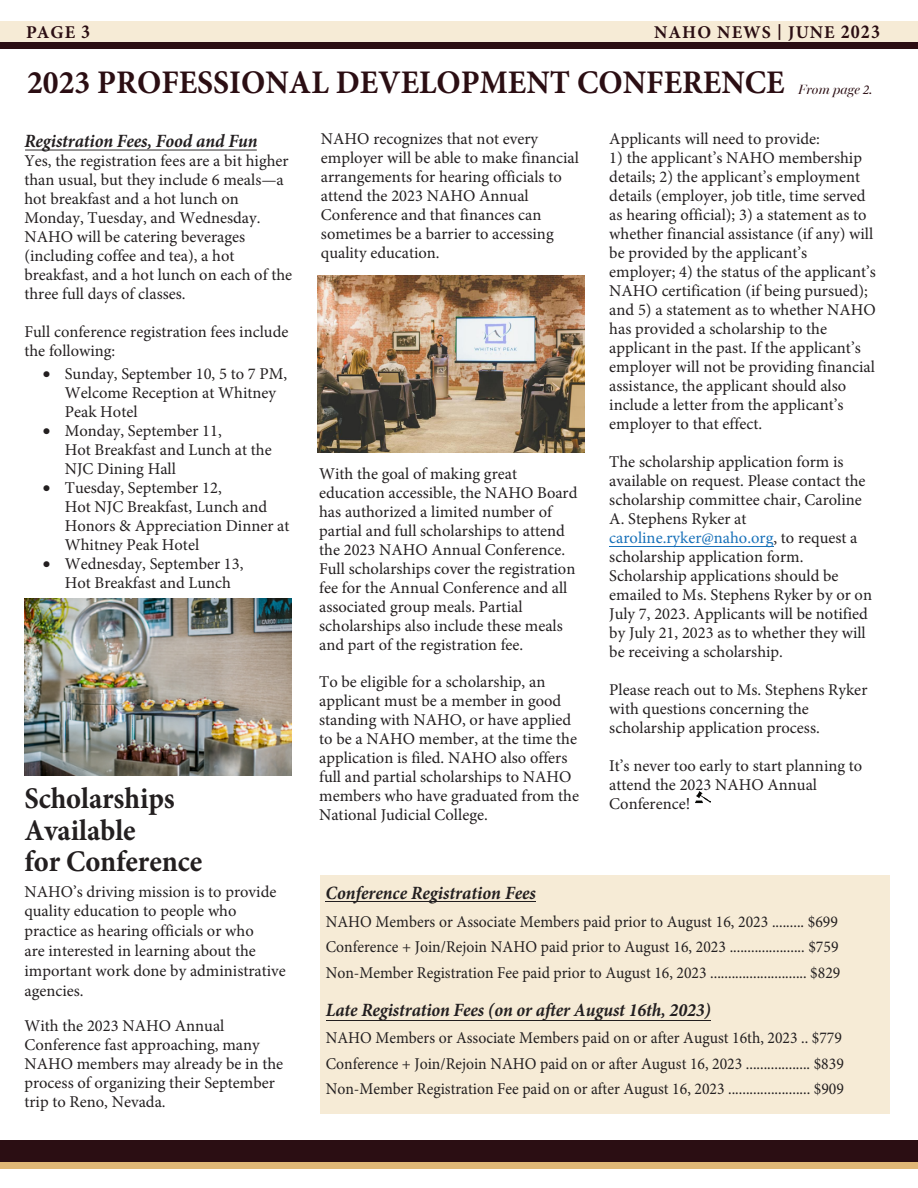
<style>
.page{position:relative;width:918px;height:1188px;background:#fff}
.page>*{position:absolute;margin:0;border:0;box-sizing:border-box;transform-origin:0 0}
.t1{font:700 33px "Minion Pro";color:#2b0e13;scale:.96 1}
.t2{font:700 30px/31.2px "Minion Pro";letter-spacing:-.005em;color:#231f20;scale:.95 1}
.t3{font:italic 700 18.75px "Minion Pro";letter-spacing:-.005em;color:#231f20;scale:.95 1}
.t4{font:700 18px "Minion Pro";letter-spacing:.06em;color:#2b0e13}
.t5{font:16.5px/18.9px "Minion Pro";color:#231f20}
.t6{font:16.5px/25.7px "Minion Pro";color:#231f20;scale:.95 1}
.t7{font:italic 13.5px "Lincoln Miller B";color:#2b0e13}
.s1{font-size:19.8px}
.s2{font-size:15.9px}
.s3{font-family:"Minion Pro"}
.s4{color:#1871b9}
</style>
<div class="page">
<div style="left:0;top:21px;width:918px;height:22px;background:#f6ebd6"></div>
<div style="left:0;top:42px;width:918px;height:7px;background:#2b0e13"></div>
<div style="left:0;top:1140px;width:918px;height:22px;background:#2b0e13"></div>
<div style="left:0;top:1162px;width:918px;height:6px;background:#dfb776"></div>
<hr style="left:25px;top:149px;width:232px;height:2px;background:#231f20">
<img style="left:695px;top:791px;width:16px;height:13px">
<div style="left:320px;top:875px;width:570px;height:239px;background:#f6ebd6"></div>
<hr style="left:326px;top:901px;width:210px;height:1px;background:#231f20">
<hr style="left:326px;top:1020px;width:385px;height:1px;background:#231f20">
<hr style="left:609px;top:546px;width:164px;height:1px;background:#1871b9">
<img style="left:24px;top:598px;width:268px;height:178px">
<img style="left:318px;top:275px;width:266px;height:178px">
<p class="t4" style="left:26px;top:20px;width:66px">PAGE <span class="s1">3</span></p>
<p class="t4" style="left:654px;top:20px;width:227px">NAHO NEWS <span class="s2">|</span> JUNE <span class="s1">2023</span></p>
<h1 class="t1" style="left:27px;top:59px;width:791px">2023 PROFESSIONAL DEVELOPMENT CONFERENCE</h1>
<p class="t7" style="left:798px;top:81px;width:76px">From page <span class="s3">2</span>.</p>
<p class="t3" style="left:24px;top:128px;width:247px">Registration Fees, Food and Fun</p>
<p class="t5" style="left:24px;top:151px;width:269px">Yes, the registration fees are a bit higher than usual, but they include 6 meals—a hot breakfast and a hot lunch on Monday, Tuesday, and Wednesday.<br>NAHO will be catering beverages (including coffee and tea), a hot breakfast, and a hot lunch on each of the three full days of classes.</p>
<p class="t5" style="left:24px;top:322px;width:265px">Full conference registration fees include the following:</p>
<p class="t5" style="left:65px;top:364px;width:224px;text-indent:-22px">• Sunday, September 10, 5 to 7 PM,<br>Welcome Reception at Whitney<br>Peak Hotel</p>
<p class="t5" style="left:65px;top:421px;width:208px;text-indent:-22px">• Monday, September 11,<br>Hot Breakfast and Lunch at the<br>NJC Dining Hall</p>
<p class="t5" style="left:65px;top:478px;width:226px;text-indent:-22px">• Tuesday, September 12,<br>Hot NJC Breakfast, Lunch and<br>Honors &amp; Appreciation Dinner at<br>Whitney Peak Hotel</p>
<p class="t5" style="left:43px;top:554px;width:202px;text-align:center">• Wednesday, September 13,<br>Hot Breakfast and Lunch</p>
<h2 class="t2" style="left:24px;top:783px;width:189px">Scholarships<br>Available<br>for Conference</h2>
<p class="t5" style="left:24px;top:881px;width:263px;line-height:19.8px">NAHO’s driving mission is to provide quality education to people who practice as hearing officials or who<br>are interested in learning about the important work done by administrative agencies.</p>
<p class="t5" style="left:24px;top:1016px;width:260px">With the 2023 NAHO Annual<br>Conference fast approaching, many<br>NAHO members may already be in the process of organizing their September trip to Reno, Nevada.</p>
<p class="t5" style="left:321px;top:130px;width:260px">NAHO recognizes that not every employer will be able to make financial arrangements for hearing officials to attend the 2023 NAHO Annual<br>Conference and that finances can sometimes be a barrier to accessing quality education.</p>
<p class="t5" style="left:319px;top:464px;width:260px">With the goal of making great education accessible, the NAHO Board has authorized a limited number of partial and full scholarships to attend the 2023 NAHO Annual Conference.<br>Full scholarships cover the registration fee for the Annual Conference and all associated group meals. Partial scholarships also include these meals and part of the registration fee.</p>
<p class="t5" style="left:319px;top:673px;width:261px">To be eligible for a scholarship, an applicant must be a member in good standing with NAHO, or have applied to be a NAHO member, at the time the application is filed. NAHO also offers full and partial scholarships to NAHO members who have graduated from the National Judicial College.</p>
<p class="t5" style="left:609px;top:130px;width:212px">Applicants will need to provide:</p>
<p class="t5" style="left:609px;top:149px;width:268px">1) the applicant’s NAHO membership details; 2) the applicant’s employment details (employer, job title, time served as hearing official); 3) a statement as to whether financial assistance (if any) will be provided by the applicant’s employer; 4) the status of the applicant’s NAHO certification (if being pursued); and 5) a statement as to whether NAHO has provided a scholarship to the applicant in the past. If the applicant’s employer will not be providing financial assistance, the applicant should also include a letter from the applicant’s employer to that effect.</p>
<p class="t5" style="left:609px;top:452px;width:264px">The scholarship application form is available on request. Please contact the scholarship committee chair, Caroline A. Stephens Ryker at <span class="s4">caroline.ryker@naho.org</span>, to request a scholarship application form.<br>Scholarship applications should be emailed to Ms. Stephens Ryker by or on July 7, 2023. Applicants will be notified by July 21, 2023 as to whether they will be receiving a scholarship.</p>
<p class="t5" style="left:609px;top:680px;width:260px">Please reach out to Ms. Stephens Ryker with questions concerning the scholarship application process.</p>
<p class="t5" style="left:609px;top:756px;width:255px">It’s never too early to start planning to attend the 2023 NAHO Annual<br>Conference!</p>
<p class="t3" style="left:326px;top:880px;width:223px">Conference Registration Fees</p>
<p class="t6" style="left:326px;top:909px;width:543px">NAHO Members or Associate Members paid prior to August 16, 2023 ......... $699<br>Conference + Join/Rejoin NAHO paid prior to August 16, 2023 ..................... $759<br>Non-Member Registration Fee paid prior to August 16, 2023 ........................... $829</p>
<p class="t3" style="left:326px;top:997px;width:407px">Late Registration Fees (on or after August 16th, 2023)</p>
<p class="t6" style="left:326px;top:1025px;width:547px">NAHO Members or Associate Members paid on or after August 16th, 2023 .. $779<br>Conference + Join/Rejoin NAHO paid on or after August 16, 2023 .................. $839<br>Non-Member Registration Fee paid on or after August 16, 2023 ....................... $909</p>
</div>
